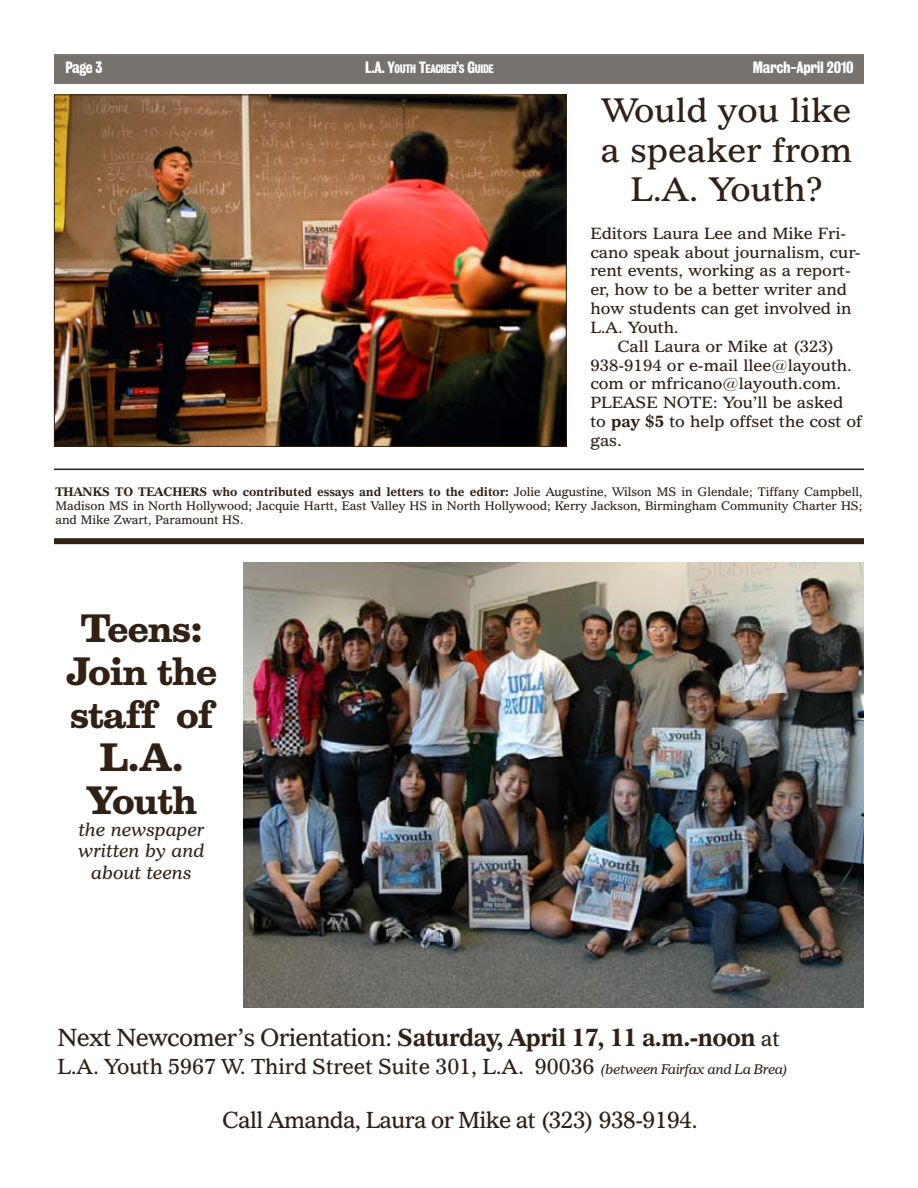
<style>
.page{position:relative;width:918px;height:1188px;background:#fff}
.page>*{position:absolute;margin:0;border:0;box-sizing:border-box;transform-origin:0 0}
.t1{font:700 35.85px/43px "Belizio";letter-spacing:-.025em;color:#312014;text-align:center}
.t2{font:32.85px/39.5px "Imperial BT";color:#312014;text-align:center;scale:1.05 1}
.t3{font:700 23.85px "Imperial BT";letter-spacing:-.025em;color:#312014}
.t4{font:22.35px "Imperial BT";letter-spacing:-.025em;color:#312014}
.t5{font:21px "Imperial BT";color:#312014}
.t6{font:italic 18px/21.6px "Imperial BT";color:#312014;text-align:center}
.t7{font:15.75px "Imperial BT";color:#312014;scale:1.05 1}
.t8{font:15px "Bureau Grot Three Seven";letter-spacing:-.025em;color:#fff}
.t9{font:12px/14.4px "Imperial BT";color:#312014;text-align:justify}
.t10{font:700 12px "Imperial BT";color:#312014}
.t11{font:11.25px "Bureau Grot Three Seven";letter-spacing:-.035em;color:#fff}
.s1{font-size:15px}
.s2{font-weight:700}
.s3{font-weight:400}
.s4{font-weight:400;font-size:21px}
.s5{font-style:italic;font-size:13.5px}
</style>
<div class="page">
<div style="left:54px;top:54px;width:810px;height:30px;background:#78726f"></div>
<div style="left:54px;top:538px;width:810px;height:6px;background:#312014"></div>
<img style="left:56px;top:97px;width:509px;height:348px">
<hr style="left:54px;top:469px;width:810px;height:1px;background:#312014">
<img style="left:243px;top:562px;width:621px;height:446px">
<p class="t8" style="left:65px;top:59px;width:39px">Page 3</p>
<p class="t11" style="left:365px;top:63px;width:130px"><span class="s1">L.A. Y</span>OUTH <span class="s1">T</span>EACHER<span class="s1">’</span>S <span class="s1">G</span>UIDE</p>
<p class="t8" style="left:753px;top:59px;width:102px">March-April 2010</p>
<h2 class="t2" style="left:601px;top:91px;width:241px">Would you like a speaker from<br>L.A. Youth?</h2>
<p class="t7" style="left:590px;top:224px;width:245px">Editors Laura Lee and Mike Fri-</p>
<p class="t7" style="left:590px;top:242px;width:259px">cano speak about journalism, cur-</p>
<p class="t7" style="left:590px;top:261px;width:250px">rent events, working as a report-</p>
<p class="t7" style="left:590px;top:280px;width:246px">er, how to be a better writer and</p>
<p class="t7" style="left:590px;top:299px;width:250px">how students can get involved in</p>
<p class="t7" style="left:590px;top:318px;width:86px">L.A. Youth.</p>
<p class="t7" style="left:617px;top:337px;width:208px">Call Laura or Mike at (323)</p>
<p class="t7" style="left:590px;top:355px;width:251px">938-9194 or e-mail llee@layouth.</p>
<p class="t7" style="left:590px;top:374px;width:240px">com or mfricano@layouth.com.</p>
<p class="t7" style="left:590px;top:393px;width:242px">PLEASE NOTE: You’ll be asked</p>
<p class="t7" style="left:590px;top:412px;width:260px">to <span class="s2">pay $5</span> to help offset the cost of</p>
<p class="t7" style="left:590px;top:431px;width:32px">gas.</p>
<p class="t10" style="left:56px;top:484px;width:29px">thank</p>
<p class="t10" style="left:102px;top:484px;width:46px">s t o teac</p>
<p class="t9" style="left:56px;top:484px;width:809px;text-indent:117px"><span class="s2">hers who contributed essays and letters to the editor:</span> Jolie Augustine, Wilson MS in Glendale; Tiffany Campbell, Madison MS in North Hollywood; Jacquie Hartt, East Valley HS in North Hollywood; Kerry Jackson, Birmingham Community Charter HS; and Mike Zwart, Paramount HS.</p>
<h1 class="t1" style="left:66px;top:606px;width:152px">Teens:<br>Join the staff of<br>L.A.<br>Youth</h1>
<p class="t6" style="left:79px;top:818px;width:127px">the newspaper written by and about teens</p>
<h3 class="t3" style="left:58px;top:1023px;width:724px"><span class="s3">Next Newcomer’s Orientation:</span> Saturday, April 17, 11 a.m.-noon <span class="s4">at</span></h3>
<h3 class="t5" style="left:58px;top:1054px;width:732px">L.A. Youth 5967 W. Third Street Suite 301, L.A. 90036 <span class="s5">(between Fairfax and La Brea)</span></h3>
<h3 class="t4" style="left:222px;top:1107px;width:477px">Call Amanda, Laura or Mike at (323) 938-9194.</h3>
</div>
